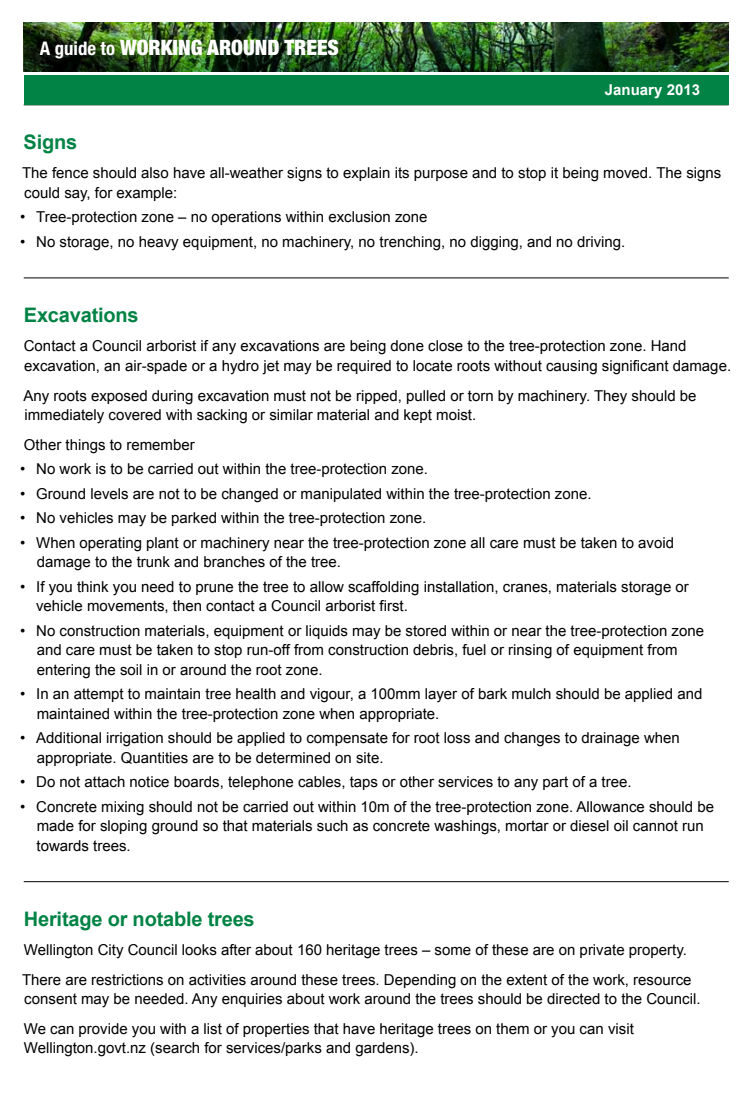
<style>
.page{position:relative;width:750px;height:1113px;background:#fff}
.page>*{position:absolute;margin:0;border:0;box-sizing:border-box;transform-origin:0 0}
.t1{font:900 condensed 21.25px "Helvetica Neue LT Pro";color:#fff}
.Sub_head_1{font:700 20px "Arial";letter-spacing:-.01em;color:#008345}
.Body_bullet{font:15px/19.5px "Arial";color:#000}
.Body{font:15px/19.5px "Arial";color:#000}
.t2{font:700 15px "Arial";color:#fff}
.s1{font-weight:700;font-size:18.75px}
</style>
<div class="page">
<hr style="left:24px;top:277px;width:705px;height:1px;background:#000">
<hr style="left:24px;top:881px;width:705px;height:1px;background:#000">
<div style="left:24px;top:76px;width:705px;height:29px;background:#008345"></div>
<img style="left:24px;top:22px;width:705px;height:2px">
<img style="left:24px;top:24px;width:705px;height:47px">
<p class="t1" style="left:40px;top:35px;width:301px"><span class="s1">A guide to</span> WORKING AROUND TREES</p>
<p class="t2" style="left:605px;top:80px;width:97px">January 2013</p>
<p class="Sub_head_1" style="left:24px;top:128px;width:55px">Signs</p>
<p class="Body" style="left:22px;top:163px;width:701px">The fence should also have all-weather signs to explain its purpose and to stop it being moved. The signs could say, for example:</p>
<p class="Body_bullet" style="left:20px;top:207px;width:409px">• Tree-protection zone – no operations within exclusion zone</p>
<p class="Body_bullet" style="left:20px;top:232px;width:607px">• No storage, no heavy equipment, no machinery, no trenching, no digging, and no driving.</p>
<p class="Sub_head_1" style="left:24px;top:301px;width:116px">Excavations</p>
<p class="Body" style="left:24px;top:336px;width:709px">Contact a Council arborist if any excavations are being done close to the tree-protection zone. Hand excavation, an air-spade or a hydro jet may be required to locate roots without causing significant damage.</p>
<p class="Body" style="left:23px;top:385px;width:675px">Any roots exposed during excavation must not be ripped, pulled or torn by machinery. They should be immediately covered with sacking or similar material and kept moist.</p>
<p class="Body" style="left:24px;top:434px;width:172px">Other things to remember</p>
<p class="Body_bullet" style="left:20px;top:459px;width:409px">• No work is to be carried out within the tree-protection zone.</p>
<p class="Body_bullet" style="left:20px;top:483px;width:573px">• Ground levels are not to be changed or manipulated within the tree-protection zone.</p>
<p class="Body_bullet" style="left:20px;top:508px;width:408px">• No vehicles may be parked within the tree-protection zone.</p>
<p class="Body_bullet" style="left:37px;top:532px;width:639px;text-indent:-17px">• When operating plant or machinery near the tree-protection zone all care must be taken to avoid damage to the trunk and branches of the tree.</p>
<p class="Body_bullet" style="left:36px;top:576px;width:654px;text-indent:-16px">• If you think you need to prune the tree to allow scaffolding installation, cranes, materials storage or vehicle movements, then contact a Council arborist first.</p>
<p class="Body_bullet" style="left:37px;top:620px;width:669px;text-indent:-17px">• No construction materials, equipment or liquids may be stored within or near the tree-protection zone and care must be taken to stop run-off from construction debris, fuel or rinsing of equipment from entering the soil in or around the root zone.</p>
<p class="Body_bullet" style="left:37px;top:684px;width:667px;text-indent:-17px">• In an attempt to maintain tree health and vigour, a 100mm layer of bark mulch should be applied and maintained within the tree-protection zone when appropriate.</p>
<p class="Body_bullet" style="left:37px;top:728px;width:645px;text-indent:-17px">• Additional irrigation should be applied to compensate for root loss and changes to drainage when appropriate. Quantities are to be determined on site.</p>
<p class="Body_bullet" style="left:20px;top:772px;width:613px">• Do not attach notice boards, telephone cables, taps or other services to any part of a tree.</p>
<p class="Body_bullet" style="left:37px;top:796px;width:679px;text-indent:-16px">• Concrete mixing should not be carried out within 10m of the tree-protection zone. Allowance should be made for sloping ground so that materials such as concrete washings, mortar or diesel oil cannot run towards trees.</p>
<p class="Sub_head_1" style="left:24px;top:905px;width:232px">Heritage or notable trees</p>
<p class="Body" style="left:24px;top:940px;width:665px">Wellington City Council looks after about 160 heritage trees – some of these are on private property.</p>
<p class="Body" style="left:22px;top:969px;width:680px">There are restrictions on activities around these trees. Depending on the extent of the work, resource consent may be needed. Any enquiries about work around the trees should be directed to the Council.</p>
<p class="Body" style="left:24px;top:1018px;width:612px">We can provide you with a list of properties that have heritage trees on them or you can visit<br>Wellington.govt.nz (search for services/parks and gardens).</p>
</div>
